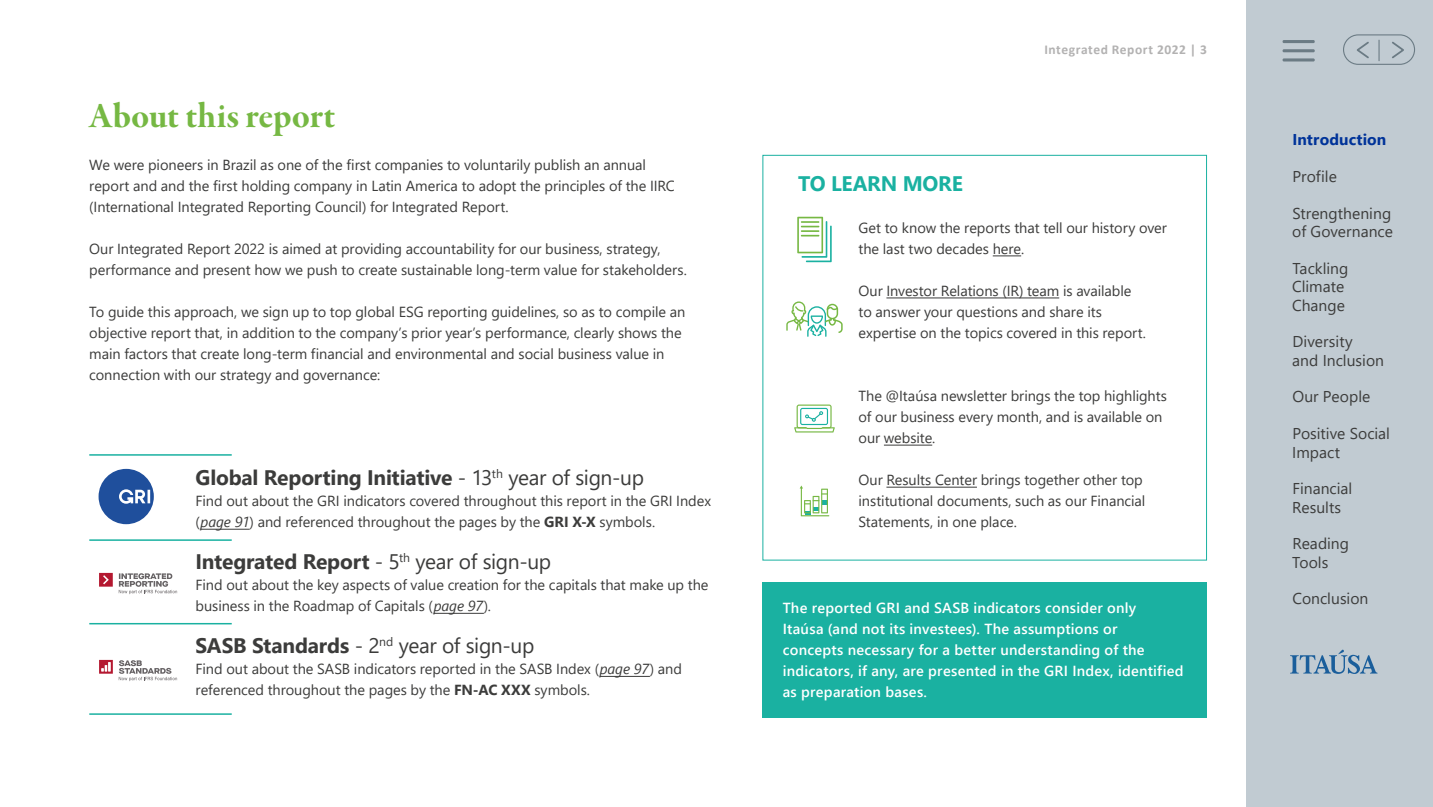
<style>
.page{position:relative;width:1433px;height:807px;background:#fff}
.page>*{position:absolute;margin:0;border:0;box-sizing:border-box;transform-origin:0 0}
.t1{font:36px "Garamond Premr Pro Bd Subh";letter-spacing:-.005em;color:#76b843}
.t2{font:700 21px "Segoe UI";letter-spacing:-.01em;color:#3c3c3b}
.t3{font:21px "Segoe UI";letter-spacing:-.02em;color:#3c3c3b}
.t4{font:700 21px "Segoe UI";letter-spacing:-.015em;color:#1ab1a1}
.t5{font:15.6px/18.3px "Segoe UI";color:#3c3c3b}
.t6{font:700 15.6px "Segoe UI";letter-spacing:.005em;color:#039}
.t7{font:14.55px/21px "Segoe UI";letter-spacing:-.005em;color:#3c3c3b}
.t8{font:600 14.55px/21px "Segoe UI";letter-spacing:.015em;color:#fff}
.t9{font:700 13.5px "Calibri";letter-spacing:.04em;color:#b3b2b2}
.s1{font-weight:400}
.s2{font-style:italic}
.s3{font-weight:700}
</style>
<div class="page">
<hr style="left:201px;top:528px;width:49px;height:1px;background:#3c3c3b">
<hr style="left:434px;top:612px;width:50px;height:1px;background:#3c3c3b">
<hr style="left:600px;top:675px;width:50px;height:1px;background:#3c3c3b">
<div style="left:99px;top:468px;width:55px;height:56px;background:#1f4f9c;border-radius:50%"></div>
<svg style="left:119px;top:489px;width:31px;height:14px"></svg>
<svg style="left:99px;top:572px;width:14px;height:14px"></svg>
<svg style="left:119px;top:573px;width:58px;height:20px"></svg>
<svg style="left:99px;top:659px;width:14px;height:14px"></svg>
<svg style="left:119px;top:660px;width:58px;height:20px"></svg>
<hr style="left:89px;top:454px;width:143px;height:1px;background:#1ab1a1">
<hr style="left:89px;top:539px;width:143px;height:1px;background:#1ab1a1">
<hr style="left:89px;top:622px;width:143px;height:2px;background:#1ab1a1">
<hr style="left:89px;top:712px;width:143px;height:2px;background:#1ab1a1">
<div style="left:763px;top:582px;width:444px;height:135px;background:#1ab1a1"></div>
<svg style="left:797px;top:216px;width:35px;height:46px"></svg>
<svg style="left:786px;top:301px;width:57px;height:35px"></svg>
<svg style="left:794px;top:404px;width:41px;height:28px"></svg>
<svg style="left:800px;top:485px;width:29px;height:31px"></svg>
<svg style="left:993px;top:255px;width:28px;height:1px"></svg>
<hr style="left:886px;top:297px;width:173px;height:1px;background:#3c3c3b">
<hr style="left:884px;top:444px;width:48px;height:1px;background:#3c3c3b">
<hr style="left:886px;top:486px;width:91px;height:1px;background:#3c3c3b">
<div style="left:1246px;top:0;width:187px;height:806px;background:#c1cbd2"></div>
<svg style="left:1290px;top:649px;width:87px;height:24px"></svg>
<hr style="left:1282px;top:40px;width:33px;height:3px;background:#6b7b84;border-radius:2px">
<hr style="left:1282px;top:49px;width:33px;height:3px;background:#6b7b84;border-radius:2px">
<hr style="left:1282px;top:58px;width:33px;height:3px;background:#6b7b84;border-radius:2px">
<svg style="left:1392px;top:41px;width:12px;height:18px"></svg>
<svg style="left:1357px;top:42px;width:12px;height:17px"></svg>
<div style="left:1343px;top:34px;width:72px;height:31px;border:1px solid #6b7b84;border-radius:15px"></div>
<hr style="left:1378px;top:40px;width:2px;height:21px;background:#6b7b84">
<h1 class="t1" style="left:89px;top:95px;width:248px">About this report</h1>
<p class="t7" style="left:89px;top:152px;width:587px">We were pioneers in Brazil as one of the first companies to voluntarily publish an annual report and and the first holding company in Latin America to adopt the principles of the IIRC (International Integrated Reporting Council) for Integrated Report.</p>
<p class="t7" style="left:89px;top:236px;width:599px">Our Integrated Report 2022 is aimed at providing accountability for our business, strategy, performance and present how we push to create sustainable long-term value for stakeholders.</p>
<p class="t7" style="left:89px;top:299px;width:598px">To guide this approach, we sign up to top global ESG reporting guidelines, so as to compile an objective report that, in addition to the company’s prior year’s performance, clearly shows the main factors that create long-term financial and environmental and social business value in connection with our strategy and governance:</p>
<h2 class="t2" style="left:196px;top:457px;width:450px">Global Reporting Initiative <span class="s1">- 13</span><sup>th</sup> <span class="s1">year of sign-up</span></h2>
<p class="t7" style="left:196px;top:488px;width:517px">Find out about the GRI indicators covered throughout this report in the GRI Index (<span class="s2">page 91</span>) and referenced throughout the pages by the <span class="s3">GRI X-X</span> symbols.</p>
<h2 class="t2" style="left:196px;top:541px;width:357px">Integrated Report <span class="s1">- 5</span><sup>th</sup> <span class="s1">year of sign-up</span></h2>
<p class="t7" style="left:196px;top:572px;width:514px">Find out about the key aspects of value creation for the capitals that make up the business in the Roadmap of Capitals (<span class="s2">page 97</span>).</p>
<h2 class="t3" style="left:196px;top:625px;width:340px"><span class="s3">SASB Standards</span> - 2<sup>nd</sup> year of sign-up</h2>
<p class="t7" style="left:196px;top:656px;width:488px">Find out about the SASB indicators reported in the SASB Index (<span class="s2">page 97</span>) and referenced throughout the pages by the <span class="s3">FN-AC XXX</span> symbols.</p>
<p class="t9" style="left:1044px;top:40px;width:164px">Integrated Report 2022 | 3</p>
<h2 class="t4" style="left:798px;top:163px;width:166px">TO LEARN MORE</h2>
<p class="t7" style="left:859px;top:215px;width:310px">Get to know the reports that tell our history over the last two decades here.</p>
<p class="t7" style="left:859px;top:278px;width:289px">Our Investor Relations (IR) team is available to answer your questions and share its expertise on the topics covered in this report.</p>
<p class="t7" style="left:859px;top:383px;width:310px">The @Itaúsa newsletter brings the top highlights of our business every month, and is available on our website.</p>
<p class="t7" style="left:859px;top:467px;width:288px">Our Results Center brings together other top institutional documents, such as our Financial<br>Statements, in one place.</p>
<p class="t8" style="left:783px;top:595px;width:402px">The reported GRI and SASB indicators consider only<br>Itaúsa (and not its investees). The assumptions or<br>concepts necessary for a better understanding of the indicators, if any, are presented in the GRI Index, identified as preparation bases.</p>
<p class="t6" style="left:1292px;top:125px;width:95px">Introduction</p>
<p class="t5" style="left:1292px;top:166px;width:46px">Profile</p>
<p class="t5" style="left:1292px;top:203px;width:102px">Strengthening of Governance</p>
<p class="t5" style="left:1292px;top:258px;width:58px">Tackling<br>Climate<br>Change</p>
<p class="t5" style="left:1292px;top:331px;width:93px">Diversity<br>and Inclusion</p>
<p class="t5" style="left:1292px;top:386px;width:79px">Our People</p>
<p class="t5" style="left:1292px;top:423px;width:99px">Positive Social<br>Impact</p>
<p class="t5" style="left:1292px;top:478px;width:61px">Financial<br>Results</p>
<p class="t5" style="left:1292px;top:533px;width:58px">Reading<br>Tools</p>
<p class="t5" style="left:1292px;top:588px;width:78px">Conclusion</p>
</div>
